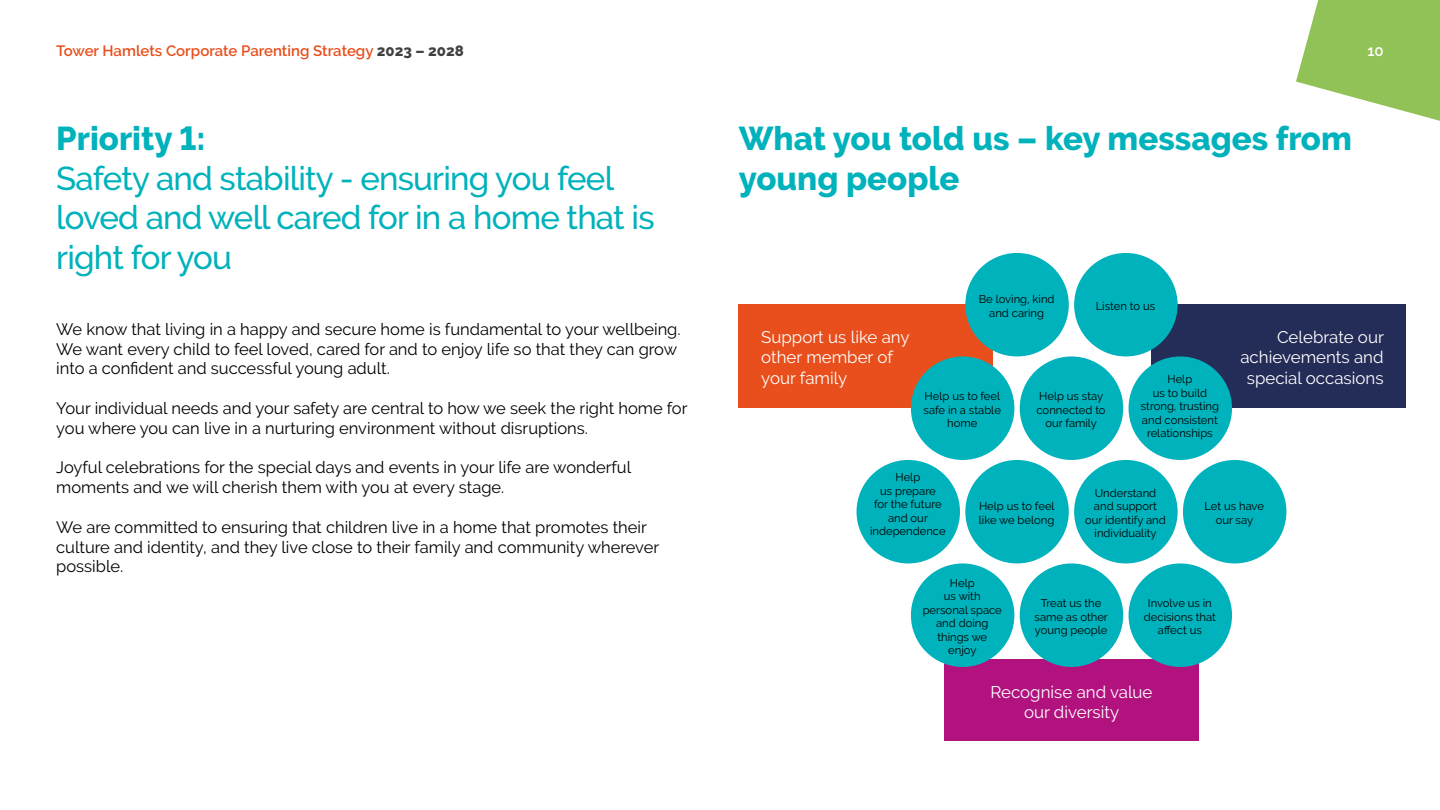
<style>
.page{position:relative;width:1440px;height:810px;background:#fff}
.page>*{position:absolute;margin:0;border:0;box-sizing:border-box;transform-origin:0 0}
.Page_Head{font:500 33px/39.6px "Raleway";letter-spacing:-.025em;color:#00b2bb}
.Page_Head-2{font:800 33px/39.6px "Raleway";color:#00b2bb}
.diagram_1{font:16.88px/20.2px "Raleway";color:#fff}
.Body_1_regular{font:16.5px/19.8px "Raleway";color:#000}
.t1{font:600 15px "Raleway";color:#e84f1c}
.t2{font:600 15px "Raleway";color:#fff}
.diagram_1-2{font:11.25px/13.5px "Raleway";color:#000;text-align:center}
.s1{font-weight:800;color:#404040}
.s2{font-weight:800}
</style>
<div class="page">
<svg style="left:1296px;top:0;width:144px;height:121px"></svg>
<div style="left:739px;top:305px;width:254px;height:103px;background:#e84f1c"></div>
<div style="left:1152px;top:305px;width:254px;height:103px;background:#242c58"></div>
<div style="left:944px;top:659px;width:255px;height:82px;background:#b1127e"></div>
<div style="left:965px;top:253px;width:104px;height:103px;background:#00b2bb;border-radius:50%"></div>
<div style="left:911px;top:356px;width:103px;height:104px;background:#00b2bb;border-radius:50%"></div>
<div style="left:856px;top:460px;width:104px;height:103px;background:#00b2bb;border-radius:50%"></div>
<div style="left:911px;top:563px;width:103px;height:104px;background:#00b2bb;border-radius:50%"></div>
<div style="left:1074px;top:253px;width:104px;height:103px;background:#00b2bb;border-radius:50%"></div>
<div style="left:1020px;top:356px;width:103px;height:104px;background:#00b2bb;border-radius:50%"></div>
<div style="left:965px;top:460px;width:104px;height:103px;background:#00b2bb;border-radius:50%"></div>
<div style="left:1020px;top:563px;width:103px;height:104px;background:#00b2bb;border-radius:50%"></div>
<div style="left:1129px;top:356px;width:103px;height:104px;background:#00b2bb;border-radius:50%"></div>
<div style="left:1074px;top:460px;width:104px;height:103px;background:#00b2bb;border-radius:50%"></div>
<div style="left:1183px;top:460px;width:103px;height:103px;background:#00b2bb;border-radius:50%"></div>
<div style="left:1129px;top:563px;width:103px;height:104px;background:#00b2bb;border-radius:50%"></div>
<p class="t1" style="left:56px;top:42px;width:409px">Tower Hamlets Corporate Parenting Strategy <span class="s1">2023 – 2028</span></p>
<p class="t2" style="left:1367px;top:42px;width:18px">10</p>
<h3 class="Page_Head" style="left:56px;top:119px;width:600px"><span class="s2">Priority 1:<br></span>Safety and stability - ensuring you feel loved and well cared for in a home that is right for you</h3>
<h3 class="Page_Head-2" style="left:739px;top:119px;width:615px">What you told us – key messages from young people</h3>
<p class="Body_1_regular" style="left:56px;top:319px;width:626px">We know that living in a happy and secure home is fundamental to your wellbeing.<br>We want every child to feel loved, cared for and to enjoy life so that they can grow into a confident and successful young adult.</p>
<p class="Body_1_regular" style="left:56px;top:398px;width:633px">Your individual needs and your safety are central to how we seek the right home for you where you can live in a nurturing environment without disruptions.</p>
<p class="Body_1_regular" style="left:56px;top:458px;width:577px">Joyful celebrations for the special days and events in your life are wonderful moments and we will cherish them with you at every stage.</p>
<p class="Body_1_regular" style="left:56px;top:517px;width:604px">We are committed to ensuring that children live in a home that promotes their culture and identity, and they live close to their family and community wherever possible.</p>
<p class="diagram_1-2" style="left:979px;top:293px;width:77px">Be loving, kind and caring</p>
<p class="diagram_1-2" style="left:1096px;top:299px;width:61px">Listen to us</p>
<p class="diagram_1" style="left:761px;top:327px;width:150px">Support us like any other member of your family</p>
<p class="diagram_1" style="left:1240px;top:327px;width:145px;text-align:right">Celebrate our achievements and special occasions</p>
<p class="diagram_1-2" style="left:1141px;top:373px;width:80px">Help<br>us to build strong, trusting and consistent relationships</p>
<p class="diagram_1-2" style="left:924px;top:389px;width:79px">Help us to feel safe in a stable home</p>
<p class="diagram_1-2" style="left:1037px;top:389px;width:71px">Help us stay connected to our family</p>
<p class="diagram_1-2" style="left:870px;top:470px;width:77px">Help<br>us prepare<br>for the future and our independence</p>
<p class="diagram_1-2" style="left:979px;top:500px;width:77px;text-align:left">Help us to feel like we belong</p>
<p class="diagram_1-2" style="left:1085px;top:486px;width:82px">Understand and support our identify and individuality</p>
<p class="diagram_1-2" style="left:1205px;top:500px;width:61px">Let us have our say</p>
<p class="diagram_1-2" style="left:923px;top:576px;width:81px">Help<br>us with personal space and doing things we enjoy</p>
<p class="diagram_1-2" style="left:1035px;top:596px;width:75px">Treat us the same as other young people</p>
<p class="diagram_1-2" style="left:1144px;top:596px;width:73px">Involve us in decisions that affect us</p>
<p class="diagram_1" style="left:990px;top:682px;width:164px;text-align:center">Recognise and value our diversity</p>
</div>
